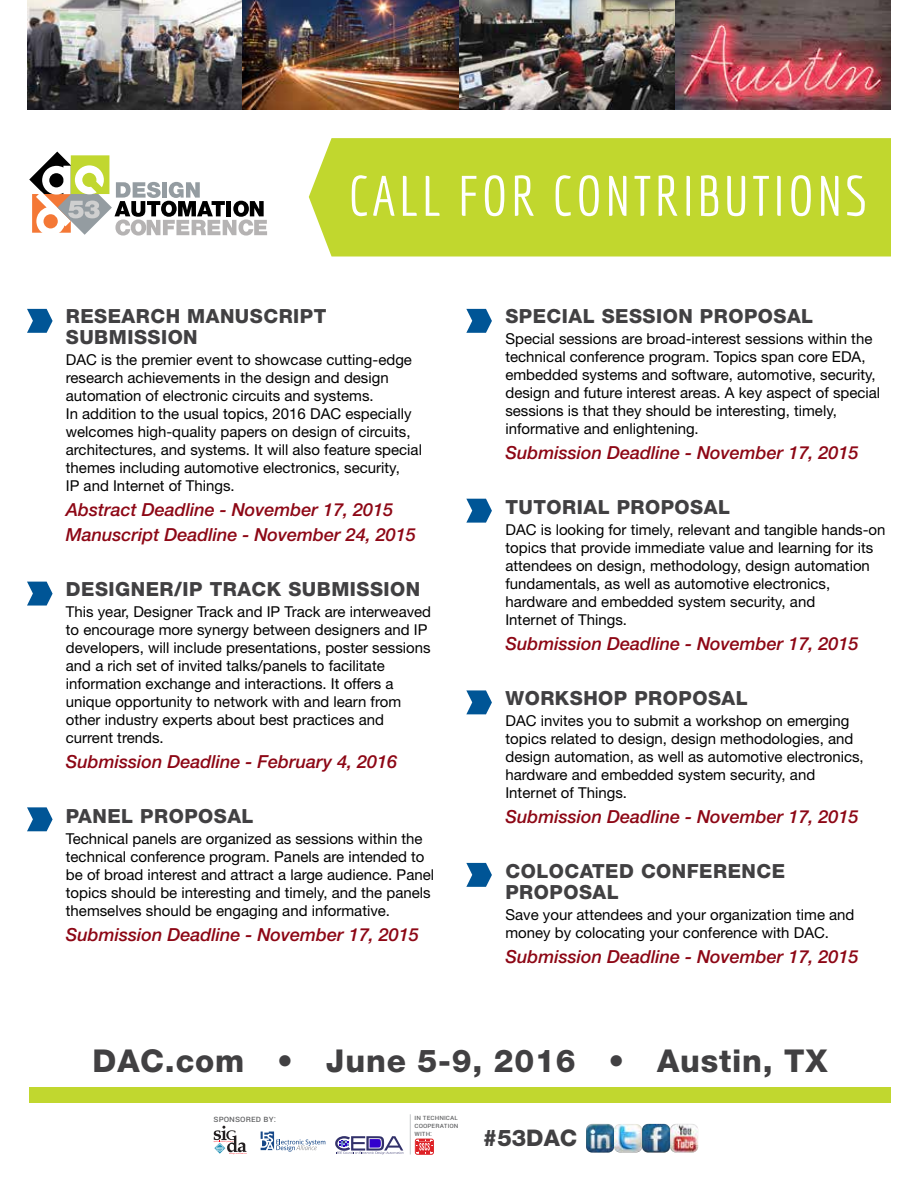
<style>
.page{position:relative;width:918px;height:1188px;background:#fff}
.page>*{position:absolute;margin:0;border:0;box-sizing:border-box;transform-origin:0 0}
.t1{font:55.5px "Economica";letter-spacing:.05em;color:#fff}
.t2{font:800 31.5px "Helvetica Neue LT Std";letter-spacing:.025em;color:#414042}
.t3{font:800 22.95px "Helvetica Neue LT Std";color:#414042}
.t4{font:800 19.5px/21px "Helvetica Neue LT Std";letter-spacing:.025em;color:#414042}
.t5{font:italic 500 18px/24.8px "Helvetica Neue LT Std";color:#8d0715}
.t6{font:15px/18px "Helvetica Neue LT Std";color:#000}
.t7{font:9.15px "Roboto";color:#5f6062}
.t8{font:7.35px/7.8px "Roboto";color:#5f6062;text-align:justify}
</style>
<div class="page">
<img style="left:27px;top:0;width:864px;height:109px">
<div style="left:29px;top:1088px;width:862px;height:15px;background:#c1d72f"></div>
<svg style="left:27px;top:309px;width:26px;height:24px"></svg>
<svg style="left:466px;top:309px;width:26px;height:24px"></svg>
<svg style="left:27px;top:582px;width:26px;height:24px"></svg>
<svg style="left:466px;top:499px;width:26px;height:24px"></svg>
<svg style="left:27px;top:807px;width:26px;height:24px"></svg>
<svg style="left:466px;top:863px;width:26px;height:24px"></svg>
<svg style="left:466px;top:690px;width:26px;height:24px"></svg>
<svg style="left:29px;top:152px;width:238px;height:84px"></svg>
<div style="left:309px;top:138px;width:582px;height:119px;background:#c1d72e"></div>
<svg style="left:335px;top:1136px;width:69px;height:18px"></svg>
<svg style="left:214px;top:1126px;width:33px;height:28px"></svg>
<div style="left:415px;top:1139px;width:19px;height:15px;border:1px solid #de2126;border-radius:2px"></div>
<svg style="left:416px;top:1140px;width:17px;height:14px"></svg>
<hr style="left:410px;top:1114px;width:1px;height:41px;background:#c6c8ca">
<svg style="left:261px;top:1132px;width:64px;height:20px"></svg>
<img style="left:586px;top:1124px;width:112px;height:29px">
<h1 class="t1" style="left:348px;top:164px;width:520px">CALL FOR CONTRIBUTIONS</h1>
<h3 class="t4" style="left:66px;top:305px;width:262px">RESEARCH MANUSCRIPT<br>SUBMISSION</h3>
<p class="t6" style="left:66px;top:351px;width:358px">DAC is the premier event to showcase cutting-edge research achievements in the design and design automation of electronic circuits and systems.<br>In addition to the usual topics, 2016 DAC especially welcomes high-quality papers on design of circuits, architectures, and systems. It will also feature special themes including automotive electronics, security,<br>IP and Internet of Things.</p>
<p class="t5" style="left:66px;top:497px;width:352px">Abstract Deadline - November 17, 2015<br>Manuscript Deadline - November 24, 2015</p>
<h3 class="t4" style="left:66px;top:578px;width:356px">DESIGNER/IP TRACK SUBMISSION</h3>
<p class="t6" style="left:66px;top:603px;width:367px">This year, Designer Track and IP Track are interweaved to encourage more synergy between designers and IP developers, will include presentations, poster sessions and a rich set of invited talks/panels to facilitate information exchange and interactions. It offers a unique opportunity to network with and learn from other industry experts about best practices and current trends.</p>
<p class="t5" style="left:66px;top:749px;width:333px">Submission Deadline - February 4, 2016</p>
<h3 class="t4" style="left:66px;top:805px;width:189px">PANEL PROPOSAL</h3>
<p class="t6" style="left:66px;top:830px;width:370px">Technical panels are organized as sessions within the technical conference program. Panels are intended to be of broad interest and attract a large audience. Panel topics should be interesting and timely, and the panels themselves should be engaging and informative.</p>
<p class="t5" style="left:66px;top:922px;width:355px">Submission Deadline - November 17, 2015</p>
<h3 class="t4" style="left:505px;top:305px;width:309px">SPECIAL SESSION PROPOSAL</h3>
<p class="t6" style="left:505px;top:330px;width:376px">Special sessions are broad-interest sessions within the technical conference program. Topics span core EDA, embedded systems and software, automotive, security, design and future interest areas. A key aspect of special sessions is that they should be interesting, timely, informative and enlightening.</p>
<p class="t5" style="left:505px;top:440px;width:355px">Submission Deadline - November 17, 2015</p>
<h3 class="t4" style="left:505px;top:496px;width:226px">TUTORIAL PROPOSAL</h3>
<p class="t6" style="left:505px;top:521px;width:382px">DAC is looking for timely, relevant and tangible hands-on topics that provide immediate value and learning for its attendees on design, methodology, design automation fundamentals, as well as automotive electronics, hardware and embedded system security, and<br>Internet of Things.</p>
<p class="t5" style="left:505px;top:631px;width:355px">Submission Deadline - November 17, 2015</p>
<h3 class="t4" style="left:505px;top:687px;width:244px">WORKSHOP PROPOSAL</h3>
<p class="t6" style="left:505px;top:712px;width:360px">DAC invites you to submit a workshop on emerging topics related to design, design methodologies, and design automation, as well as automotive electronics, hardware and embedded system security, and Internet of Things.</p>
<p class="t5" style="left:505px;top:804px;width:355px">Submission Deadline - November 17, 2015</p>
<h3 class="t4" style="left:505px;top:860px;width:281px">COLOCATED CONFERENCE<br>PROPOSAL</h3>
<p class="t6" style="left:505px;top:906px;width:351px">Save your attendees and your organization time and money by colocating your conference with DAC.</p>
<p class="t5" style="left:505px;top:944px;width:355px">Submission Deadline - November 17, 2015</p>
<h2 class="t2" style="left:93px;top:1042px;width:736px">DAC.com • June 5-9, 2016 • Austin, TX</h2>
<p class="t8" style="left:415px;top:1114px;width:46px">in technical cooperation with:</p>
<p class="t7" style="left:214px;top:1112px;width:64px">sponsored by:</p>
<h3 class="t3" style="left:483px;top:1125px;width:96px">#53DAC</h3>
</div>
